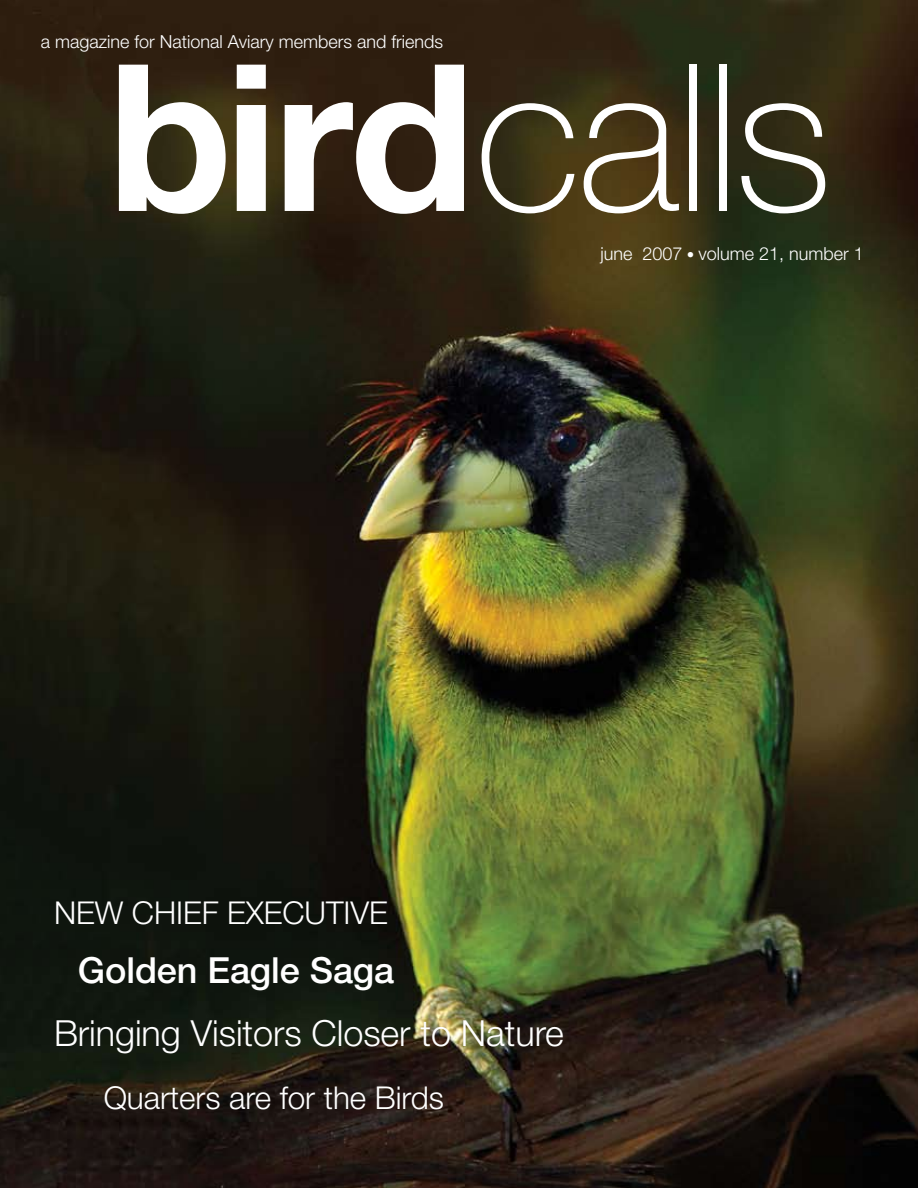
<style>
.page{position:relative;width:918px;height:1188px;background:#fff}
.page>*{position:absolute;margin:0;border:0;box-sizing:border-box;transform-origin:0 0}
.t1{font:100 204.9px "Helvetica Neue";letter-spacing:-.02em;color:#fff}
.t2{font:300 36px "Helvetica Neue";color:#fff}
.t3{font:500 36px "Helvetica Neue";color:#fff}
.t4{font:300 31.5px "Helvetica Neue";color:#fff}
.t5{font:300 18px "Helvetica Neue";color:#fff}
.s1{font-weight:700}
.s2{font-size:15px}
</style>
<div class="page">
<img style="left:0;top:0;width:918px;height:1188px">
<p class="t5" style="left:41px;top:30px;width:404px">a magazine for National Aviary members and friends</p>
<h1 class="t1" style="left:108px;top:24px;width:726px"><span class="s1">bird</span>calls</h1>
<p class="t5" style="left:601px;top:242px;width:265px">june 2007 <span class="s2">•</span> volume 21, number 1</p>
<h3 class="t4" style="left:54px;top:894px;width:335px">NEW CHIEF EXECUTIVE</h3>
<h2 class="t3" style="left:78px;top:948px;width:318px">Golden Eagle Saga</h2>
<h2 class="t2" style="left:54px;top:1011px;width:511px">Bringing Visitors Closer to Nature</h2>
<h3 class="t4" style="left:104px;top:1078px;width:342px">Quarters are for the Birds</h3>
</div>
